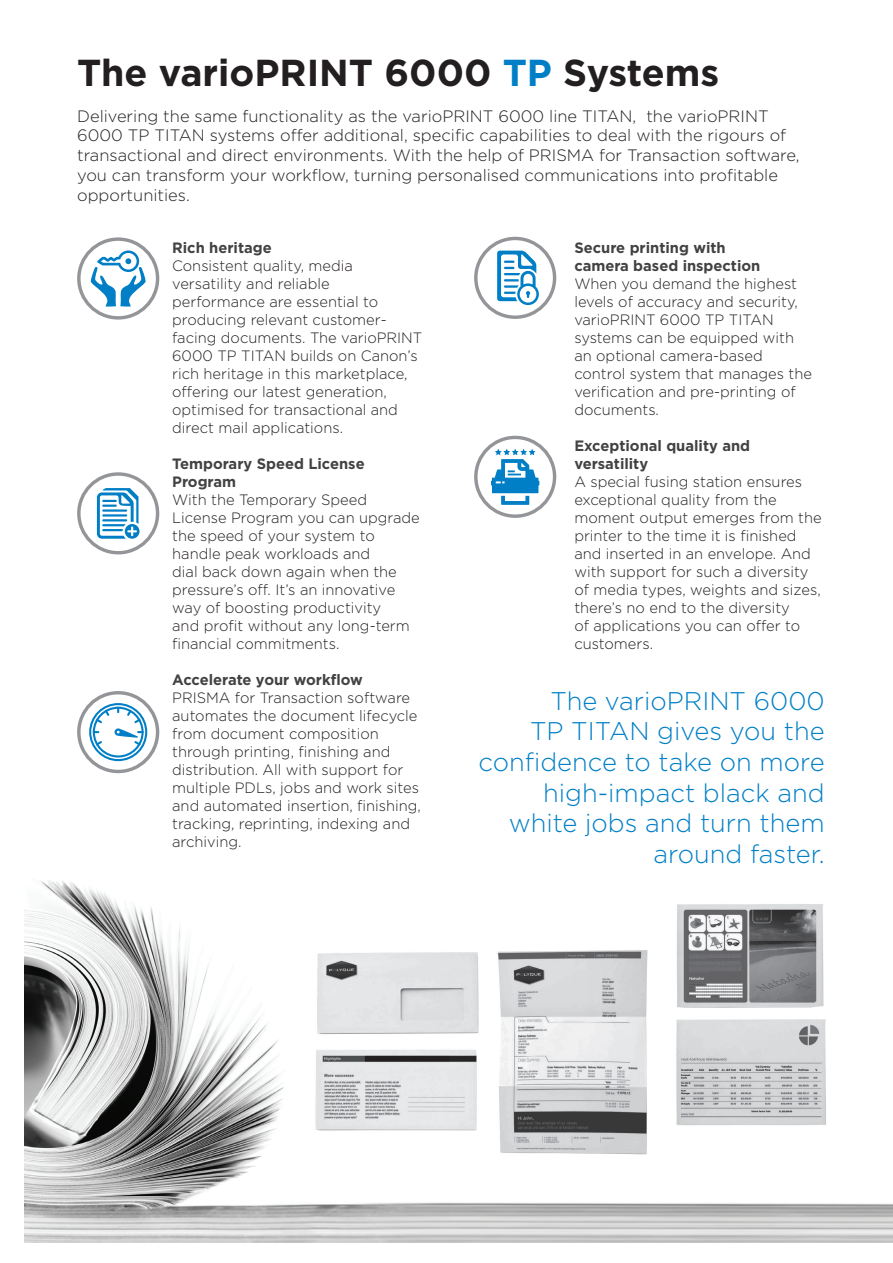
<style>
.page{position:relative;width:893px;height:1263px;background:#fff}
.page>*{position:absolute;margin:0;border:0;box-sizing:border-box;transform-origin:0 0}
.t1{font:700 37.5px "Gotham";color:#231f20}
.t2{font:300 25.5px/30.6px "Gotham";color:#007fc6;text-align:right}
.t3{font:300 16.5px/19.8px "Gotham";color:#231f20}
.t4{font:300 15px/18px "Gotham";color:#231f20}
.t5{font:700 15px/18px "Gotham";color:#434242}
.s1{color:#007fc6}
</style>
<div class="page">
<img style="left:24px;top:880px;width:323px;height:362px">
<div style="left:77px;top:237px;width:82px;height:83px;border:3px solid #939598;border-radius:50%"></div>
<svg style="left:91px;top:250px;width:55px;height:57px"></svg>
<div style="left:77px;top:472px;width:82px;height:82px;border:3px solid #939598;border-radius:50%"></div>
<svg style="left:97px;top:488px;width:42px;height:51px"></svg>
<div style="left:77px;top:691px;width:82px;height:82px;border:3px solid #939598;border-radius:50%"></div>
<svg style="left:89px;top:703px;width:58px;height:58px"></svg>
<div style="left:474px;top:237px;width:82px;height:82px;border:3px solid #939598;border-radius:50%"></div>
<svg style="left:497px;top:251px;width:42px;height:54px"></svg>
<div style="left:474px;top:436px;width:82px;height:82px;border:3px solid #939598;border-radius:50%"></div>
<svg style="left:491px;top:449px;width:48px;height:56px"></svg>
<img style="left:314px;top:904px;width:512px;height:257px">
<div style="left:297px;top:887px;width:369px;height:56px;background:#fff"></div>
<h1 class="t1" style="left:77px;top:48px;width:644px">The varioPRINT 6000 <span class="s1">TP</span> Systems</h1>
<p class="t3" style="left:77px;top:105px;width:724px">Delivering the same functionality as the varioPRINT 6000 line TITAN, the varioPRINT 6000 TP TITAN systems offer additional, specific capabilities to deal with the rigours of transactional and direct environments. With the help of PRISMA for Transaction software, you can transform your workflow, turning personalised communications into profitable opportunities.</p>
<p class="t5" style="left:172px;top:239px;width:101px">Rich heritage</p>
<p class="t4" style="left:172px;top:257px;width:252px">Consistent quality, media versatility and reliable performance are essential to producing relevant customer&shy;facing documents. The varioPRINT<br>6000 TP TITAN builds on Canon’s rich heritage in this marketplace, offering our latest generation, optimised for transactional and direct mail applications.</p>
<p class="t5" style="left:172px;top:455px;width:194px">Temporary Speed License<br>Program</p>
<p class="t4" style="left:172px;top:491px;width:249px">With the Temporary Speed<br>License Program you can upgrade the speed of your system to handle peak workloads and<br>dial back down again when the pressure’s off. It’s an innovative way of boosting productivity<br>and profit without any long-term financial commitments.</p>
<p class="t5" style="left:172px;top:671px;width:192px">Accelerate your workflow</p>
<p class="t4" style="left:172px;top:689px;width:250px">PRISMA for Transaction software automates the document lifecycle from document composition through printing, finishing and distribution. All with support for multiple PDLs, jobs and work sites and automated insertion, finishing, tracking, reprinting, indexing and archiving.</p>
<p class="t5" style="left:574px;top:239px;width:188px">Secure printing with camera based inspection</p>
<p class="t4" style="left:574px;top:275px;width:239px">When you demand the highest levels of accuracy and security, varioPRINT 6000 TP TITAN systems can be equipped with an optional camera-based control system that manages the verification and pre-printing of documents.</p>
<p class="t5" style="left:574px;top:437px;width:177px">Exceptional quality and versatility</p>
<p class="t4" style="left:574px;top:473px;width:249px">A special fusing station ensures exceptional quality from the moment output emerges from the printer to the time it is finished and inserted in an envelope. And with support for such a diversity of media types, weights and sizes, there’s no end to the diversity<br>of applications you can offer to customers.</p>
<h2 class="t2" style="left:479px;top:684px;width:348px">The varioPRINT 6000<br>TP TITAN gives you the confidence to take on more high-impact black and white jobs and turn them around faster.</h2>
</div>
